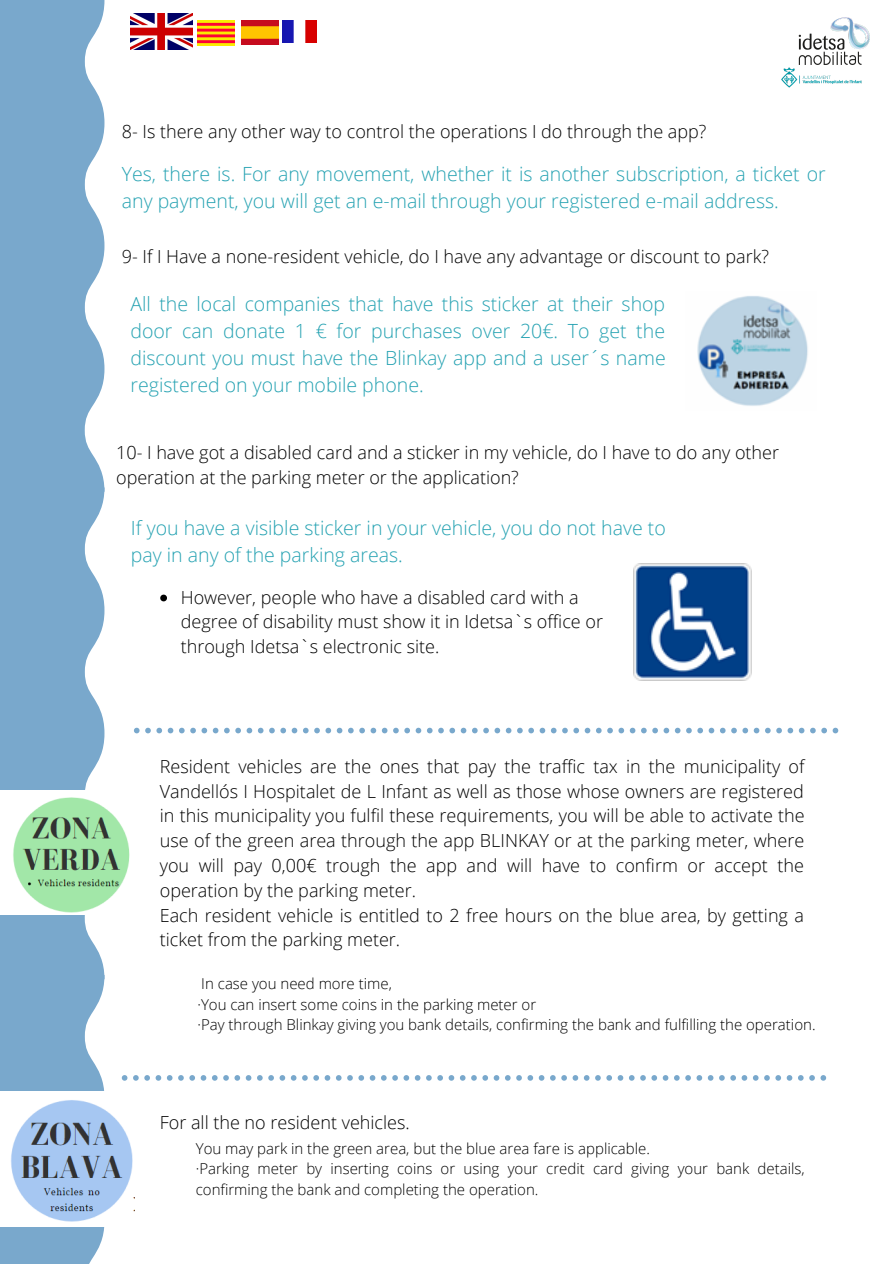
<style>
.page{position:relative;width:894px;height:1264px;background:#fff}
.page>*{position:absolute;margin:0;border:0;box-sizing:border-box;transform-origin:0 0}
.t1{font:300 19.5px/27px "Open Sans";color:#25a2b2}
.t2{font:300 18px/24.8px "Open Sans";color:#000}
.t3{font:300 15px/20.2px "Open Sans";color:#000}
</style>
<div class="page">
<svg style="left:0;top:0;width:104px;height:487px;background:#82aecf"></svg>
<svg style="left:0;top:487px;width:104px;height:488px;background:#84afd0"></svg>
<svg style="left:0;top:975px;width:104px;height:288px;background:#84afd0"></svg>
<img style="left:197px;top:20px;width:37px;height:25px">
<img style="left:241px;top:20px;width:37px;height:24px">
<img style="left:130px;top:14px;width:62px;height:36px">
<img style="left:283px;top:20px;width:33px;height:23px">
<img style="left:781px;top:17px;width:89px;height:71px">
<img style="left:0;top:791px;width:130px;height:123px">
<svg style="left:134px;top:727px;width:704px;height:6px"></svg>
<svg style="left:122px;top:1075px;width:703px;height:5px"></svg>
<img style="left:0;top:1091px;width:134px;height:135px">
<img style="left:697px;top:296px;width:111px;height:110px">
<img style="left:633px;top:563px;width:118px;height:117px">
<svg style="left:160px;top:594px;width:7px;height:7px"></svg>
<p class="t2" style="left:122px;top:118px;width:586px">8- Is there any other way to control the operations I do through the app?</p>
<p class="t1" style="left:122px;top:160px;width:705px">Yes, there is. For any movement, whether it is another subscription, a ticket or any payment, you will get an e-mail through your registered e-mail address.</p>
<p class="t2" style="left:122px;top:244px;width:648px">9- If I Have a none-resident vehicle, do I have any advantage or discount to park?</p>
<p class="t1" style="left:130px;top:290px;width:536px;text-align:justify">All the local companies that have this sticker at their shop door can donate 1 € for purchases over 20€. To get the discount you must have the Blinkay app and a user´s name registered on your mobile phone.</p>
<p class="t2" style="left:116px;top:439px;width:664px">10- I have got a disabled card and a sticker in my vehicle, do I have to do any other operation at the parking meter or the application?</p>
<p class="t1" style="left:131px;top:514px;width:536px">If you have a visible sticker in your vehicle, you do not have to pay in any of the parking areas.</p>
<p class="t2" style="left:181px;top:584px;width:423px">However, people who have a disabled card with a degree of disability must show it in Idetsa`s office or through Idetsa`s electronic site.</p>
<p class="t2" style="left:160px;top:753px;width:646px;text-align:justify">Resident vehicles are the ones that pay the traffic tax in the municipality of Vandellós I Hospitalet de L Infant as well as those whose owners are registered in this municipality you fulfil these requirements, you will be able to activate the use of the green area through the app BLINKAY or at the parking meter, where you will pay 0,00€ trough the app and will have to confirm or accept the operation by the parking meter.</p>
<p class="t2" style="left:160px;top:902px;width:645px">Each resident vehicle is entitled to 2 free hours on the blue area, by getting a ticket from the parking meter.</p>
<p class="t3" style="left:201px;top:973px;width:192px">In case you need more time,</p>
<p class="t3" style="left:197px;top:993px;width:340px">·You can insert some coins in the parking meter or</p>
<p class="t3" style="left:197px;top:1013px;width:619px">·Pay through Blinkay giving you bank details, confirming the bank and fulfilling the operation.</p>
<p class="t2" style="left:160px;top:1109px;width:251px">For all the no resident vehicles.</p>
<p class="t3" style="left:196px;top:1137px;width:455px">You may park in the green area, but the blue area fare is applicable.</p>
<p class="t3" style="left:196px;top:1158px;width:610px">·Parking meter by inserting coins or using your credit card giving your bank details, confirming the bank and completing the operation.</p>
</div>
